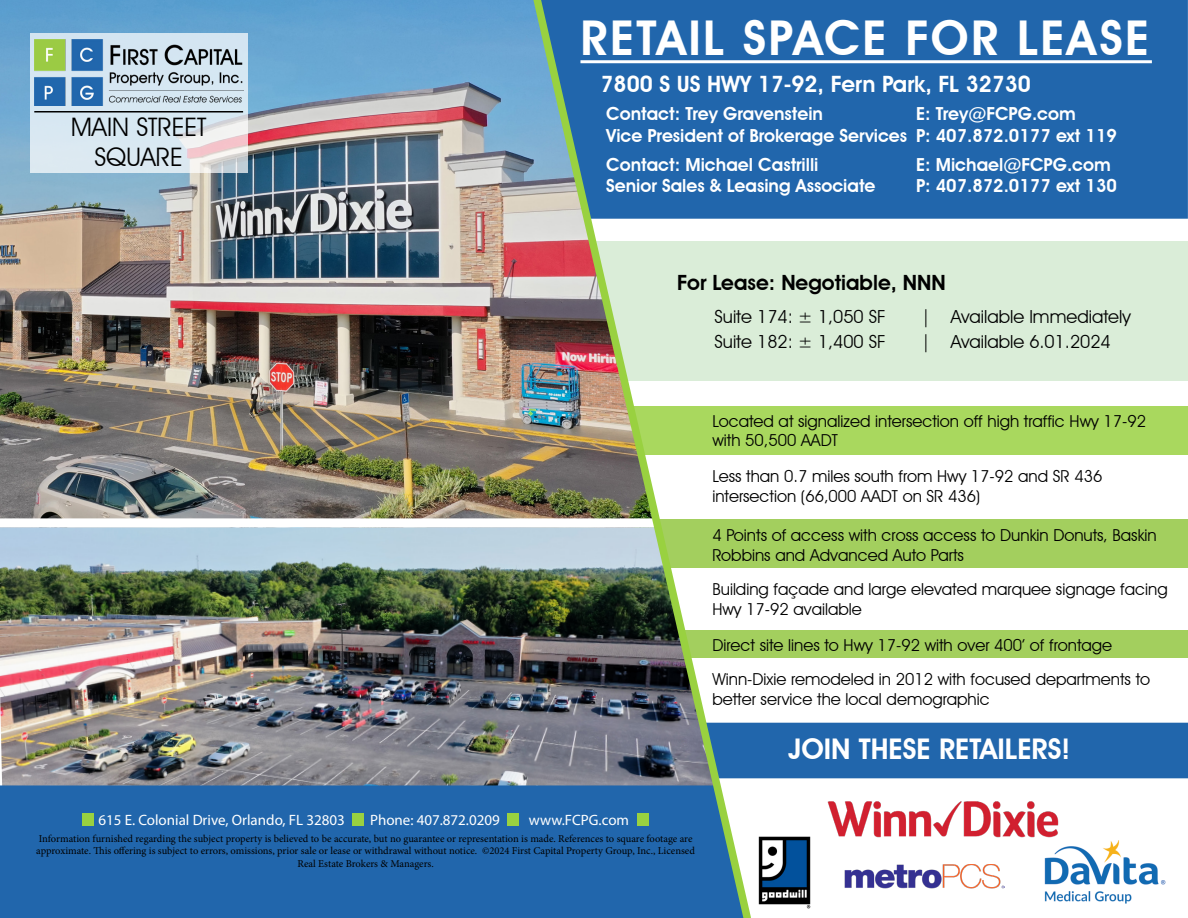
<style>
.page{position:relative;width:1188px;height:918px;background:#fff}
.page>*{position:absolute;margin:0;border:0;box-sizing:border-box;transform-origin:0 0}
.t1{font:600 48px "Avant Garde IT Cby BT";letter-spacing:.05em;color:#fff}
.t2{font:600 28.5px "Avant Garde IT Cby BT";color:#fff}
.t3{font:25.5px/30.6px "Avant Garde IT Cby BT";color:#000;text-align:center}
.t4{font:600 22.5px "Avant Garde IT Cby BT";color:#fff}
.t5{font:600 21px "Avant Garde IT Cby BT";color:#000}
.t6{font:600 18px/21.6px "Avant Garde IT Cby BT";color:#fff}
.t7{font:18px "Avant Garde IT Cby BT";color:#000}
.t8{font:16.5px/19.8px "Avant Garde IT Cby BT";color:#000}
.t9{font:15px "Myriad Pro";color:#fff}
.t10{font:10.5px/12.6px "Minion Pro";letter-spacing:-.005em;color:#000;text-align:center}
</style>
<div class="page">
<div style="left:662px;top:630px;width:526px;height:28px;background:#a3cf5e"></div>
<div style="left:555px;top:519px;width:633px;height:49px;background:#a3cf5e"></div>
<div style="left:554px;top:406px;width:634px;height:49px;background:#a9d85e"></div>
<div style="left:756px;top:723px;width:432px;height:55px;background:#2166ac"></div>
<div style="left:519px;top:242px;width:669px;height:139px;background:#d5ebd2"></div>
<div style="left:756px;top:0;width:432px;height:219px;background:#2166ac"></div>
<img style="left:0;top:527px;width:526px;height:258px">
<img style="left:0;top:0;width:526px;height:518px">
<div style="left:0;top:785px;width:526px;height:133px;background:#2166ac"></div>
<div style="left:507px;top:814px;width:12px;height:12px;background:#99d140"></div>
<div style="left:352px;top:814px;width:12px;height:12px;background:#99d140"></div>
<div style="left:82px;top:814px;width:12px;height:12px;background:#99d140"></div>
<hr style="left:580px;top:60px;width:572px;height:3px;background:#fff">
<img style="left:526px;top:0;width:230px;height:918px">
<img style="left:759px;top:837px;width:52px;height:71px">
<img style="left:827px;top:801px;width:232px;height:37px">
<img style="left:844px;top:864px;width:160px;height:24px">
<img style="left:1044px;top:841px;width:122px;height:63px">
<svg style="left:30px;top:33px;width:217px;height:139px;background:#d9e4ec"></svg>
<img style="left:34px;top:39px;width:209px;height:67px">
<hr style="left:34px;top:111px;width:209px;height:1px;background:#000">
<h1 class="t1" style="left:580px;top:9px;width:570px">RETAIL SPACE FOR LEASE</h1>
<h3 class="t3" style="left:71px;top:111px;width:137px">MAIN STREET<br>SQUARE</h3>
<h3 class="t4" style="left:601px;top:71px;width:432px">7800 S US HWY 17-92, Fern Park, FL 32730</h3>
<p class="t6" style="left:606px;top:103px;width:302px">Contact: Trey Gravenstein<br>Vice President of Brokerage Services</p>
<p class="t6" style="left:916px;top:103px;width:202px">E: Trey@FCPG.com<br>P: 407.872.0177 ext 119</p>
<p class="t6" style="left:606px;top:153px;width:271px">Contact: Michael Castrilli<br>Senior Sales &amp; Leasing Associate</p>
<p class="t6" style="left:916px;top:153px;width:202px">E: Michael@FCPG.com<br>P: 407.872.0177 ext 130</p>
<p class="t5" style="left:677px;top:270px;width:270px">For Lease: Negotiable, NNN</p>
<p class="t7" style="left:715px;top:305px;width:173px">Suite 174: ± 1,050 SF</p>
<p class="t7" style="left:921px;top:305px;width:211px">| Available Immediately</p>
<p class="t7" style="left:715px;top:331px;width:173px">Suite 182: ± 1,400 SF</p>
<p class="t7" style="left:921px;top:331px;width:191px">| Available 6.01.2024</p>
<p class="t8" style="left:712px;top:411px;width:435px">Located at signalized intersection off high traffic Hwy 17-92 with 50,500 AADT</p>
<p class="t8" style="left:712px;top:466px;width:391px">Less than 0.7 miles south from Hwy 17-92 and SR 436 intersection (66,000 AADT on SR 436)</p>
<p class="t8" style="left:712px;top:525px;width:446px">4 Points of access with cross access to Dunkin Donuts, Baskin<br>Robbins and Advanced Auto Parts</p>
<p class="t8" style="left:712px;top:579px;width:457px">Building façade and large elevated marquee signage facing<br>Hwy 17-92 available</p>
<p class="t8" style="left:712px;top:635px;width:401px">Direct site lines to Hwy 17-92 with over 400’ of frontage</p>
<p class="t8" style="left:712px;top:669px;width:439px">Winn-Dixie remodeled in 2012 with focused departments to better service the local demographic</p>
<h2 class="t2" style="left:788px;top:732px;width:283px">JOIN THESE RETAILERS!</h2>
<p class="t9" style="left:98px;top:811px;width:248px">615 E. Colonial Drive, Orlando, FL 32803</p>
<p class="t9" style="left:370px;top:811px;width:131px">Phone: 407.872.0209</p>
<p class="t9" style="left:529px;top:811px;width:102px">www.FCPG.com</p>
<p class="t10" style="left:36px;top:832px;width:660px">Information furnished regarding the subject property is believed to be accurate, but no guarantee or representation is made. References to square footage are approximate. This offering is subject to errors, omissions, prior sale or lease or withdrawal without notice. ©2024 First Capital Property Group, Inc., Licensed<br>Real Estate Brokers &amp; Managers.</p>
</div>
